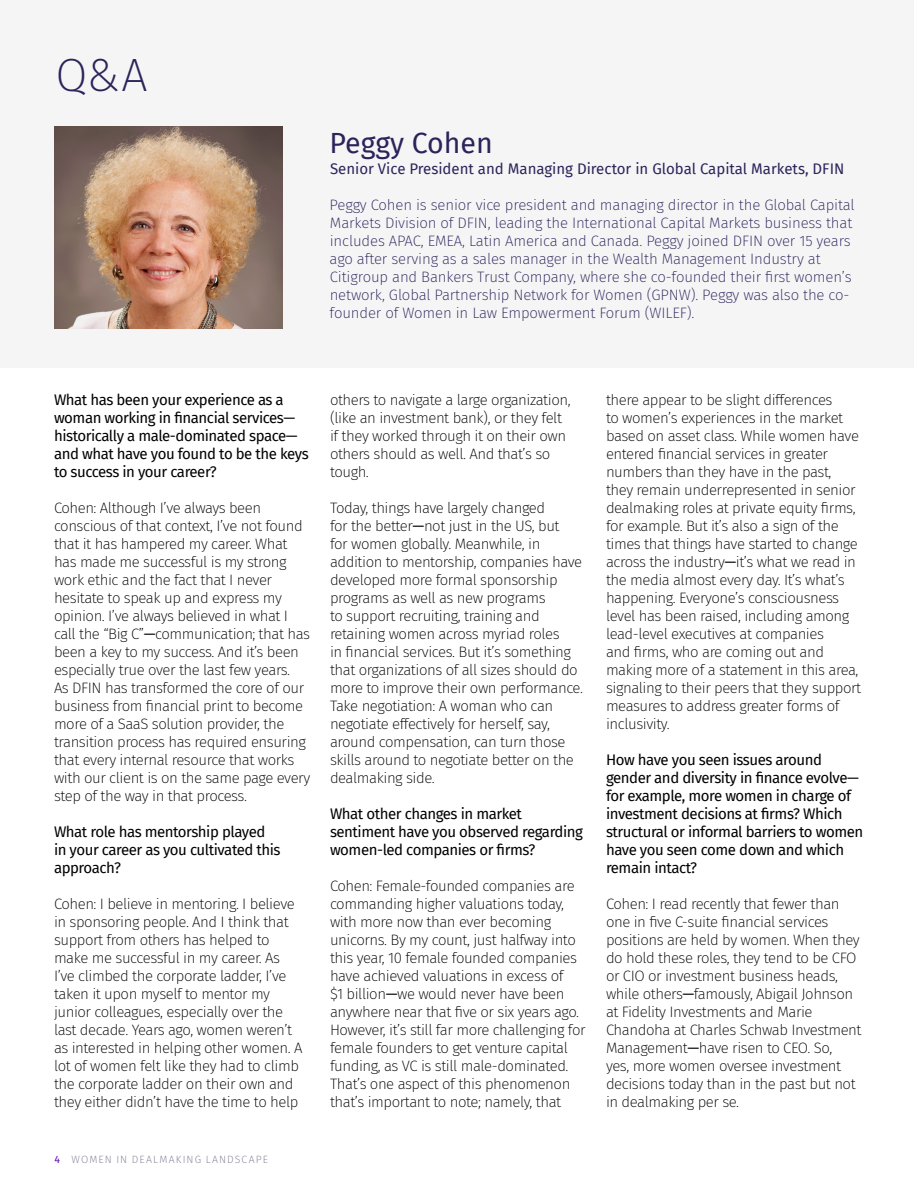
<style>
.page{position:relative;width:918px;height:1188px;background:#fff}
.page>*{position:absolute;margin:0;border:0;box-sizing:border-box;transform-origin:0 0}
.h1_no_caps{font:200 46.5px "Fira Sans";color:#2d235a}
.t1{font:28.5px "Fira Sans";color:#2d235a}
.t2{font:200 15px/18px "Fira Sans";letter-spacing:-.03em;color:#000}
.t3{font:15px/18px "Fira Sans";letter-spacing:-.03em;color:#000}
.t4{font:200 15px/18px "Fira Sans";letter-spacing:-.01em;color:#2d235a}
.t5{font:15px "Fira Sans";color:#2d235a}
.t6{font:200 10.5px "Fira Sans";letter-spacing:.105em;color:#78738c}
.s1{font-weight:400}
.s2{font-weight:400;color:#640cb6}
</style>
<div class="page">
<div style="left:0;top:0;width:914px;height:368px;background:#f5f5f6"></div>
<img style="left:54px;top:126px;width:229px;height:202px">
<p class="h1_no_caps" style="left:56px;top:43px;width:93px">Q&amp;A</p>
<p class="t1" style="left:329px;top:122px;width:165px">Peggy Cohen</p>
<p class="t5" style="left:330px;top:158px;width:516px">Senior Vice President and Managing Director in Global Capital Markets, DFIN</p>
<p class="t4" style="left:330px;top:196px;width:527px">Peggy Cohen is senior vice president and managing director in the Global Capital Markets Division of DFIN, leading the International Capital Markets business that includes APAC, EMEA, Latin America and Canada. Peggy joined DFIN over 15 years ago after serving as a sales manager in the Wealth Management Industry at Citigroup and Bankers Trust Company, where she co-founded their first women’s network, Global Partnership Network for Women (GPNW). Peggy was also the co&shy;founder of Women in Law Empowerment Forum (WILEF).</p>
<p class="t3" style="left:54px;top:390px;width:256px">What has been your experience as a woman working in financial services— historically a male-dominated space— and what have you found to be the keys to success in your career?</p>
<p class="t2" style="left:54px;top:499px;width:258px">Cohen: Although I’ve always been conscious of that context, I’ve not found that it has hampered my career. What has made me successful is my strong work ethic and the fact that I never hesitate to speak up and express my opinion. I’ve always believed in what I call the “Big C”<span class="s1">—</span>communication; that has been a key to my success. And it’s been especially true over the last few years.<br>As DFIN has transformed the core of our business from financial print to become more of a SaaS solution provider, the transition process has required ensuring that every internal resource that works with our client is on the same page every step of the way in that process.</p>
<p class="t3" style="left:54px;top:822px;width:228px">What role has mentorship played in your career as you cultivated this approach?</p>
<p class="t2" style="left:54px;top:895px;width:250px">Cohen: I believe in mentoring. I believe in sponsoring people. And I think that support from others has helped to make me successful in my career. As I’ve climbed the corporate ladder, I’ve taken it upon myself to mentor my junior colleagues, especially over the last decade. Years ago, women weren’t as interested in helping other women. A lot of women felt like they had to climb the corporate ladder on their own and they either didn’t have the time to help</p>
<p class="t6" style="left:55px;top:1152px;width:215px"><span class="s2">4</span> WOMEN IN DEALMAKING LANDSCAPE</p>
<p class="t2" style="left:330px;top:391px;width:242px">others to navigate a large organization, (like an investment bank), or they felt if they worked through it on their own others should as well. And that’s so tough.</p>
<p class="t2" style="left:330px;top:499px;width:254px">Today, things have largely changed<br>for the better<span class="s1">—</span>not just in the US, but<br>for women globally. Meanwhile, in addition to mentorship, companies have developed more formal sponsorship programs as well as new programs<br>to support recruiting, training and retaining women across myriad roles<br>in financial services. But it’s something that organizations of all sizes should do more to improve their own performance.<br>Take negotiation: A woman who can negotiate effectively for herself, say, around compensation, can turn those skills around to negotiate better on the dealmaking side.</p>
<p class="t3" style="left:330px;top:804px;width:255px">What other changes in market sentiment have you observed regarding women-led companies or firms?</p>
<p class="t2" style="left:330px;top:877px;width:257px">Cohen: Female-founded companies are commanding higher valuations today, with more now than ever becoming unicorns. By my count, just halfway into this year, 10 female founded companies have achieved valuations in excess of<br>$1 billion<span class="s1">—</span>we would never have been anywhere near that five or six years ago.<br>However, it’s still far more challenging for female founders to get venture capital funding, as VC is still male-dominated.<br>That’s one aspect of this phenomenon that’s important to note; namely, that</p>
<p class="t2" style="left:606px;top:391px;width:257px">there appear to be slight differences<br>to women’s experiences in the market based on asset class. While women have entered financial services in greater numbers than they have in the past, they remain underrepresented in senior dealmaking roles at private equity firms, for example. But it’s also a sign of the times that things have started to change across the industry<span class="s1">—</span>it’s what we read in the media almost every day. It’s what’s happening. Everyone’s consciousness level has been raised, including among lead-level executives at companies<br>and firms, who are coming out and making more of a statement in this area, signaling to their peers that they support measures to address greater forms of inclusivity.</p>
<p class="t3" style="left:606px;top:750px;width:259px">How have you seen issues around gender and diversity in finance evolve— for example, more women in charge of investment decisions at firms? Which structural or informal barriers to women have you seen come down and which remain intact?</p>
<p class="t2" style="left:606px;top:895px;width:257px">Cohen: I read recently that fewer than one in five C-suite financial services positions are held by women. When they do hold these roles, they tend to be CFO or CIO or investment business heads, while others<span class="s1">—</span>famously, Abigail Johnson at Fidelity Investments and Marie Chandoha at Charles Schwab Investment Management<span class="s1">—</span>have risen to CEO. So,<br>yes, more women oversee investment decisions today than in the past but not in dealmaking per se.</p>
</div>
